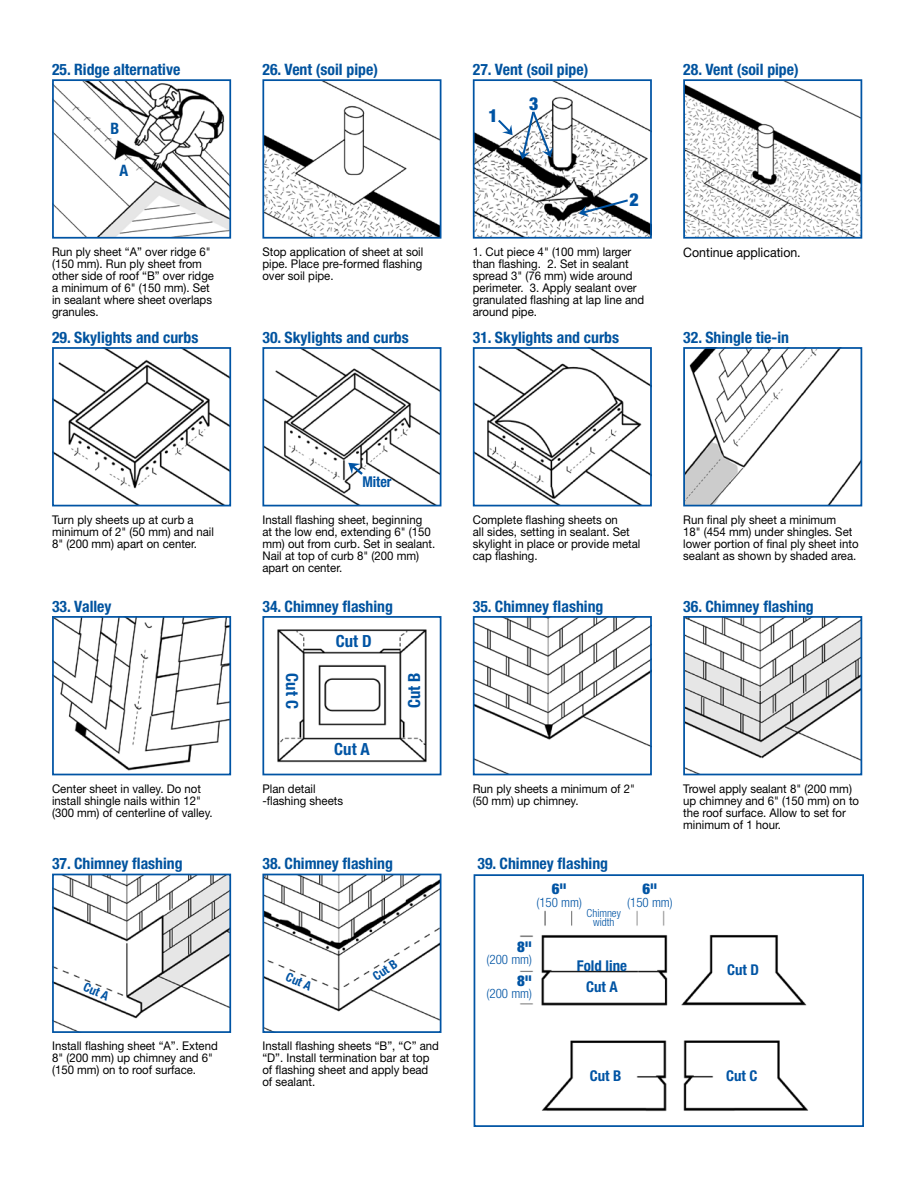
<style>
.page{position:relative;width:918px;height:1188px;background:#fff}
.page>*{position:absolute;margin:0;border:0;box-sizing:border-box;transform-origin:0 0}
.t1{font:900 condensed 18px "Helvetica Neue";color:#0054a4}
.t2{font:700 condensed 16.8px "Helvetica Neue";color:#0054a4}
.t3{font:700 condensed 15.75px "Helvetica Neue";color:#00539f}
.t4{font:700 condensed 14.85px/20.4px "Helvetica Neue";color:#0054a4;text-align:center}
.t5{font:900 condensed 14.85px "Helvetica Neue";color:#0054a4}
.t6{font:700 condensed 14.85px "Helvetica Neue";color:#0054a4;scale:.95 1}
.t7{font:300 condensed 13.05px "Helvetica Neue";color:#0054a4}
.t8{font:13.05px "Helvetica Neue";color:#000;scale:.95 1}
.t9{font:700 condensed 12.45px "Helvetica Neue";color:#0054a4}
.t10{font:12px/12px "Helvetica Neue";color:#000;scale:.95 1}
.t11{font:300 condensed 11.1px/9.3px "Helvetica Neue";color:#0054a4;text-align:center}
</style>
<div class="page">
<img style="left:55px;top:82px;width:173px;height:154px">
<div style="left:52px;top:79px;width:179px;height:160px;border:2px solid #0054a4"></div>
<img style="left:265px;top:82px;width:173px;height:154px">
<div style="left:262px;top:79px;width:179px;height:160px;border:2px solid #0054a4"></div>
<img style="left:686px;top:82px;width:173px;height:154px">
<div style="left:683px;top:79px;width:179px;height:160px;border:2px solid #0054a4"></div>
<img style="left:476px;top:82px;width:173px;height:154px">
<div style="left:473px;top:79px;width:179px;height:160px;border:2px solid #0054a4"></div>
<svg style="left:579px;top:199px;width:49px;height:18px"></svg>
<svg style="left:498px;top:111px;width:55px;height:49px"></svg>
<img style="left:55px;top:350px;width:173px;height:153px">
<div style="left:52px;top:347px;width:179px;height:159px;border:2px solid #0054a4"></div>
<img style="left:265px;top:350px;width:173px;height:153px">
<div style="left:262px;top:347px;width:179px;height:159px;border:2px solid #0054a4"></div>
<svg style="left:348px;top:463px;width:15px;height:12px"></svg>
<img style="left:476px;top:350px;width:173px;height:153px">
<div style="left:473px;top:347px;width:179px;height:159px;border:2px solid #0054a4"></div>
<img style="left:686px;top:350px;width:173px;height:153px">
<div style="left:683px;top:347px;width:179px;height:159px;border:2px solid #0054a4"></div>
<img style="left:55px;top:619px;width:173px;height:152px">
<div style="left:52px;top:616px;width:179px;height:159px;border:2px solid #0054a4"></div>
<img style="left:277px;top:629px;width:150px;height:134px">
<div style="left:262px;top:616px;width:179px;height:159px;border:2px solid #0054a4"></div>
<img style="left:476px;top:619px;width:173px;height:153px">
<div style="left:473px;top:616px;width:179px;height:159px;border:2px solid #0054a4"></div>
<img style="left:686px;top:619px;width:173px;height:153px">
<div style="left:683px;top:616px;width:179px;height:159px;border:2px solid #0054a4"></div>
<img style="left:55px;top:877px;width:173px;height:153px">
<div style="left:52px;top:874px;width:179px;height:159px;border:2px solid #0054a4"></div>
<img style="left:265px;top:877px;width:173px;height:153px">
<div style="left:262px;top:874px;width:179px;height:159px;border:2px solid #0054a4"></div>
<img style="left:519px;top:910px;width:290px;height:202px">
<div style="left:474px;top:874px;width:390px;height:253px;border:2px solid #0054a4"></div>
<h3 class="t3" style="left:52px;top:60px;width:130px">25. Ridge alternative</h3>
<h3 class="t3" style="left:111px;top:119px;width:10px">B</h3>
<h3 class="t3" style="left:120px;top:160px;width:10px">A</h3>
<p class="t10" style="left:52px;top:246px;width:172px">Run ply sheet “A” over ridge 6" (150 mm). Run ply sheet from other side of roof “B” over ridge a minimum of 6" (150 mm). Set in sealant where sheet overlaps granules.</p>
<h3 class="t3" style="left:52px;top:328px;width:148px">29. Skylights and curbs</h3>
<h3 class="t3" style="left:262px;top:60px;width:117px">26. Vent (soil pipe)</h3>
<p class="t10" style="left:262px;top:245px;width:171px;text-align:justify">Stop application of sheet at soil pipe. Place pre-formed flashing over soil pipe.</p>
<h3 class="t3" style="left:262px;top:328px;width:148px">30. Skylights and curbs</h3>
<h3 class="t3" style="left:473px;top:60px;width:117px">27. Vent (soil pipe)</h3>
<h1 class="t1" style="left:489px;top:104px;width:11px">1</h1>
<h1 class="t1" style="left:529px;top:92px;width:11px">3</h1>
<h1 class="t1" style="left:629px;top:188px;width:11px">2</h1>
<p class="t10" style="left:473px;top:246px;width:182px">1. Cut piece 4" (100 mm) larger than flashing. 2. Set in sealant spread 3" (76 mm) wide around perimeter. 3. Apply sealant over granulated flashing at lap line and around pipe.</p>
<h3 class="t3" style="left:473px;top:328px;width:148px">31. Skylights and curbs</h3>
<h3 class="t3" style="left:683px;top:60px;width:117px">28. Vent (soil pipe)</h3>
<p class="t8" style="left:683px;top:245px;width:125px">Continue application.</p>
<h3 class="t3" style="left:683px;top:328px;width:107px">32. Shingle tie-in</h3>
<p class="t6" style="left:362px;top:472px;width:32px">Miter</p>
<p class="t10" style="left:52px;top:514px;width:172px">Turn ply sheets up at curb a minimum of 2" (50 mm) and nail<br>8" (200 mm) apart on center.</p>
<p class="t10" style="left:262px;top:514px;width:184px">Install flashing sheet, beginning<br>at the low end, extending 6" (150 mm) out from curb. Set in sealant.<br>Nail at top of curb 8" (200 mm) apart on center.</p>
<p class="t10" style="left:473px;top:513px;width:178px">Complete flashing sheets on<br>all sides, setting in sealant. Set skylight in place or provide metal cap flashing.</p>
<p class="t10" style="left:683px;top:514px;width:186px">Run final ply sheet a minimum<br>18" (454 mm) under shingles. Set lower portion of final ply sheet into sealant as shown by shaded area.</p>
<h3 class="t3" style="left:52px;top:596px;width:61px">33. Valley</h3>
<h3 class="t3" style="left:262px;top:596px;width:132px">34. Chimney flashing</h3>
<h3 class="t3" style="left:473px;top:596px;width:132px">35. Chimney flashing</h3>
<h3 class="t3" style="left:683px;top:596px;width:132px">36. Chimney flashing</h3>
<h2 class="t2" style="left:336px;top:631px;width:37px">Cut D</h2>
<h2 class="t2" style="left:302px;top:673px;width:37px;rotate:90deg">Cut C</h2>
<h2 class="t2" style="left:404px;top:708px;width:37px;rotate:-90deg">Cut B</h2>
<h2 class="t2" style="left:334px;top:738px;width:37px">Cut A</h2>
<p class="t10" style="left:52px;top:782px;width:171px">Center sheet in valley. Do not install shingle nails within 12" (300 mm) of centerline of valley.</p>
<p class="t10" style="left:262px;top:782px;width:86px">Plan detail -flashing sheets</p>
<p class="t10" style="left:473px;top:782px;width:172px">Run ply sheets a minimum of 2" (50 mm) up chimney.</p>
<p class="t10" style="left:683px;top:782px;width:187px">Trowel apply sealant 8" (200 mm) up chimney and 6" (150 mm) on to the roof surface. Allow to set for minimum of 1 hour.</p>
<h3 class="t3" style="left:52px;top:854px;width:132px">37. Chimney flashing</h3>
<h3 class="t3" style="left:262px;top:854px;width:132px">38. Chimney flashing</h3>
<h3 class="t3" style="left:477px;top:854px;width:132px">39. Chimney flashing</h3>
<p class="t5" style="left:552px;top:879px;width:16px">6"</p>
<p class="t7" style="left:537px;top:895px;width:47px">(150 mm)</p>
<p class="t5" style="left:643px;top:879px;width:16px">6"</p>
<p class="t7" style="left:627px;top:895px;width:47px">(150 mm)</p>
<p class="t11" style="left:587px;top:908px;width:36px">Chimney width</p>
<p class="t9" style="left:87px;top:979px;width:28px;rotate:24deg">Cut A</p>
<p class="t9" style="left:290px;top:969px;width:28px;rotate:24deg">Cut A</p>
<p class="t9" style="left:370px;top:971px;width:28px;rotate:-33deg">Cut B</p>
<p class="t5" style="left:517px;top:938px;width:16px">8"</p>
<p class="t7" style="left:487px;top:952px;width:47px">(200 mm)</p>
<p class="t5" style="left:517px;top:971px;width:16px">8"</p>
<p class="t7" style="left:487px;top:985px;width:47px">(200 mm)</p>
<p class="t4" style="left:577px;top:956px;width:52px">Fold line<br>Cut A</p>
<p class="t4" style="left:727px;top:960px;width:33px">Cut D</p>
<p class="t10" style="left:52px;top:1040px;width:176px">Install flashing sheet “A”. Extend<br>8" (200 mm) up chimney and 6" (150 mm) on to roof surface.</p>
<p class="t10" style="left:262px;top:1040px;width:187px">Install flashing sheets “B”, “C” and “D”. Install termination bar at top of flashing sheet and apply bead of sealant.</p>
<p class="t4" style="left:590px;top:1065px;width:33px">Cut B</p>
<p class="t4" style="left:726px;top:1066px;width:33px">Cut C</p>
</div>
